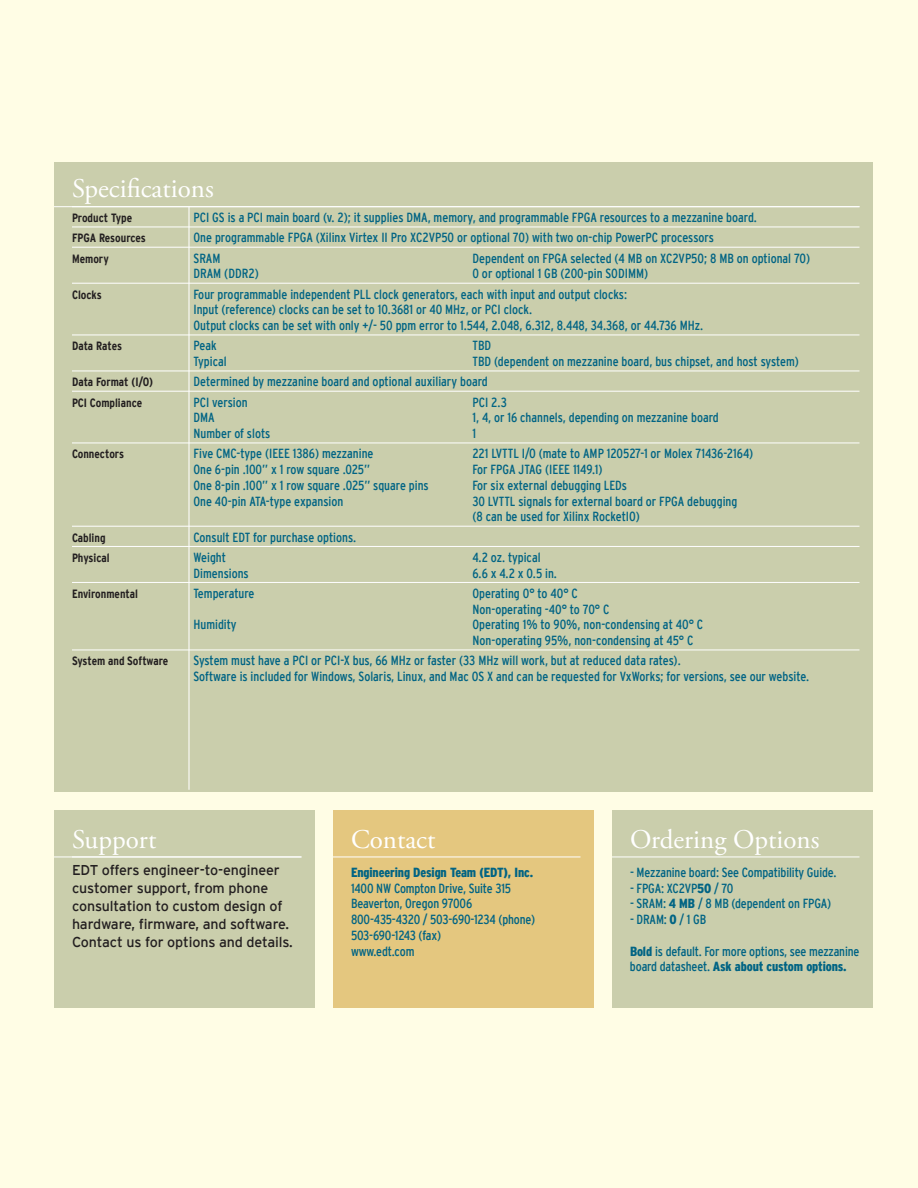
<style>
.page{position:relative;width:918px;height:1188px;background:#fffde5}
.page>*{position:absolute;margin:0;border:0;box-sizing:border-box;transform-origin:0 0}
.t1{font:27px "Adobe Garamond Pro";color:#fff}
.t2{font:14.25px/18px "Interstate";letter-spacing:-.01em;color:#231f20}
.t3{font:condensed 13.2px/15.8px "Interstate";color:#016484}
.t4{font:900 condensed 13.2px "Interstate";letter-spacing:-.01em;color:#016484}
.t5{font:700 condensed 12px/20.2px "Interstate";color:#231f20}
.s1{font-weight:900}
</style>
<div class="page">
<div style="left:54px;top:162px;width:819px;height:630px;background:#caceac"></div>
<hr style="left:54px;top:206px;width:806px;height:1px;background:#fff">
<hr style="left:72px;top:227px;width:788px;height:1px;background:#fff">
<hr style="left:72px;top:247px;width:788px;height:1px;background:#fff">
<hr style="left:72px;top:283px;width:788px;height:1px;background:#fff">
<hr style="left:72px;top:335px;width:788px;height:1px;background:#fff">
<hr style="left:72px;top:371px;width:788px;height:1px;background:#fff">
<hr style="left:72px;top:391px;width:788px;height:1px;background:#fff">
<hr style="left:72px;top:443px;width:788px;height:1px;background:#fff">
<hr style="left:72px;top:526px;width:788px;height:1px;background:#fff">
<hr style="left:72px;top:546px;width:788px;height:1px;background:#fff">
<hr style="left:72px;top:582px;width:788px;height:1px;background:#fff">
<hr style="left:72px;top:650px;width:788px;height:1px;background:#fff">
<hr style="left:188px;top:207px;width:2px;height:583px;background:#fff">
<div style="left:333px;top:810px;width:261px;height:198px;background:#e4c77f"></div>
<div style="left:54px;top:810px;width:261px;height:198px;background:#caceac"></div>
<hr style="left:54px;top:857px;width:248px;height:1px;background:#fff">
<hr style="left:333px;top:857px;width:247px;height:1px;background:#fff">
<div style="left:612px;top:810px;width:261px;height:198px;background:#caceac"></div>
<hr style="left:612px;top:857px;width:248px;height:1px;background:#fff">
<h1 class="t1" style="left:72px;top:173px;width:143px">Specifications</h1>
<p class="t5" style="left:72px;top:208px;width:75px">Product Type<br>FPGA Resources<br>Memory</p>
<p class="t5" style="left:72px;top:284px;width:31px">Clocks</p>
<p class="t3" style="left:194px;top:207px;width:565px;line-height:20.2px">PCI GS is a PCI main board (v. 2); it supplies DMA, memory, and programmable FPGA resources to a mezzanine board.<br>One programmable FPGA (Xilinx Virtex II Pro XC2VP50 or optional 70) with two on-chip PowerPC processors<br>SRAM</p>
<p class="t3" style="left:472px;top:250px;width:339px">Dependent on FPGA selected (4 MB on XC2VP50; 8 MB on optional 70)</p>
<p class="t3" style="left:194px;top:263px;width:456px;line-height:20.2px;text-indent:279px">0 or optional 1 GB (200-pin SODIMM)<br>Four programmable independent PLL clock generators, each with input and output clocks:</p>
<p class="t3" style="left:194px;top:302px;width:511px">Input (reference) clocks can be set to 10.3681 or 40 MHz, or PCI clock.<br>Output clocks can be set with only +/- 50 ppm error to 1.544, 2.048, 6.312, 8.448, 34.368, or 44.736 MHz.</p>
<p class="t3" style="left:194px;top:338px;width:25px">Peak</p>
<p class="t3" style="left:472px;top:338px;width:20px">TBD</p>
<p class="t3" style="left:193px;top:353px;width:35px">Typical</p>
<p class="t3" style="left:194px;top:266px;width:67px">DRAM (DDR2)</p>
<p class="t5" style="left:72px;top:336px;width:52px">Data Rates</p>
<p class="t5" style="left:72px;top:372px;width:83px">Data Format (I/O)<br>PCI Compliance</p>
<p class="t3" style="left:193px;top:351px;width:607px;line-height:20.2px;text-indent:279px">TBD (dependent on mezzanine board, bus chipset, and host system)<br>Determined by mezzanine board and optional auxiliary board<br>PCI version</p>
<p class="t3" style="left:472px;top:394px;width:36px">PCI 2.3</p>
<p class="t5" style="left:72px;top:444px;width:54px">Connectors</p>
<p class="t5" style="left:72px;top:527px;width:39px">Cabling<br>Physical</p>
<p class="t5" style="left:72px;top:583px;width:68px">Environmental</p>
<p class="t5" style="left:72px;top:651px;width:98px">System and Software</p>
<p class="t3" style="left:193px;top:410px;width:23px">DMA</p>
<p class="t3" style="left:472px;top:410px;width:248px">1, 4, or 16 channels, depending on mezzanine board</p>
<p class="t3" style="left:193px;top:425px;width:78px">Number of slots</p>
<p class="t3" style="left:472px;top:425px;width:5px">1</p>
<p class="t3" style="left:193px;top:446px;width:182px">Five CMC-type (IEEE 1386) mezzanine</p>
<p class="t3" style="left:472px;top:446px;width:282px">221 LVTTL I/O (mate to AMP 120527-1 or Molex 71436-2164)</p>
<p class="t3" style="left:193px;top:461px;width:178px">One 6-pin .100” x 1 row square .025”</p>
<p class="t3" style="left:472px;top:461px;width:132px">For FPGA JTAG (IEEE 1149.1)</p>
<p class="t3" style="left:193px;top:477px;width:237px">One 8-pin .100” x 1 row square .025” square pins</p>
<p class="t3" style="left:472px;top:477px;width:156px">For six external debugging LEDs</p>
<p class="t3" style="left:193px;top:493px;width:151px">One 40-pin ATA-type expansion</p>
<p class="t3" style="left:472px;top:493px;width:266px">30 LVTTL signals for external board or FPGA debugging (8 can be used for Xilinx RocketIO)</p>
<p class="t3" style="left:193px;top:527px;width:164px;line-height:20.2px">Consult EDT for purchase options.<br>Weight</p>
<p class="t3" style="left:472px;top:549px;width:70px">4.2 oz. typical</p>
<p class="t3" style="left:193px;top:565px;width:57px">Dimensions</p>
<p class="t3" style="left:472px;top:565px;width:86px">6.6 x 4.2 x 0.5 in.</p>
<p class="t3" style="left:193px;top:585px;width:63px">Temperature</p>
<p class="t3" style="left:472px;top:585px;width:139px">Operating 0° to 40° C<br>Non-operating -40° to 70° C</p>
<p class="t3" style="left:193px;top:617px;width:45px">Humidity</p>
<p class="t3" style="left:472px;top:617px;width:232px">Operating 1% to 90%, non-condensing at 40° C<br>Non-operating 95%, non-condensing at 45° C</p>
<p class="t3" style="left:193px;top:653px;width:617px">System must have a PCI or PCI-X bus, 66 MHz or faster (33 MHz will work, but at reduced data rates).<br>Software is included for Windows, Solaris, Linux, and Mac OS X and can be requested for VxWorks; for versions, see our website.</p>
<h1 class="t1" style="left:72px;top:823px;width:86px">Support</h1>
<p class="t2" style="left:72px;top:860px;width:222px">EDT offers engineer-to-engineer customer support, from phone consultation to custom design of hardware, firmware, and software.<br>Contact us for options and details.</p>
<h1 class="t1" style="left:351px;top:823px;width:86px">Contact</h1>
<p class="t4" style="left:351px;top:865px;width:184px">Engineering Design Team (EDT), Inc.</p>
<p class="t3" style="left:351px;top:880px;width:186px">1400 NW Compton Drive, Suite 315<br>Beaverton, Oregon 97006<br>800-435-4320 / 503-690-1234 (phone)<br>503-690-1243 (fax)<br>www.edt.com</p>
<h1 class="t1" style="left:630px;top:823px;width:191px">Ordering Options</h1>
<p class="t3" style="left:630px;top:864px;width:208px">- Mezzanine board: See Compatibility Guide.</p>
<p class="t3" style="left:630px;top:880px;width:105px">- FPGA: XC2VP<span class="s1">50</span> / 70</p>
<p class="t3" style="left:630px;top:896px;width:203px">- SRAM: <span class="s1">4 MB</span> / 8 MB (dependent on FPGA)</p>
<p class="t3" style="left:630px;top:911px;width:78px">- DRAM: <span class="s1">0</span> / 1 GB</p>
<p class="t3" style="left:630px;top:943px;width:231px"><span class="s1">Bold</span> is default. For more options, see mezzanine board datasheet. <span class="s1">Ask about custom options.</span></p>
</div>
